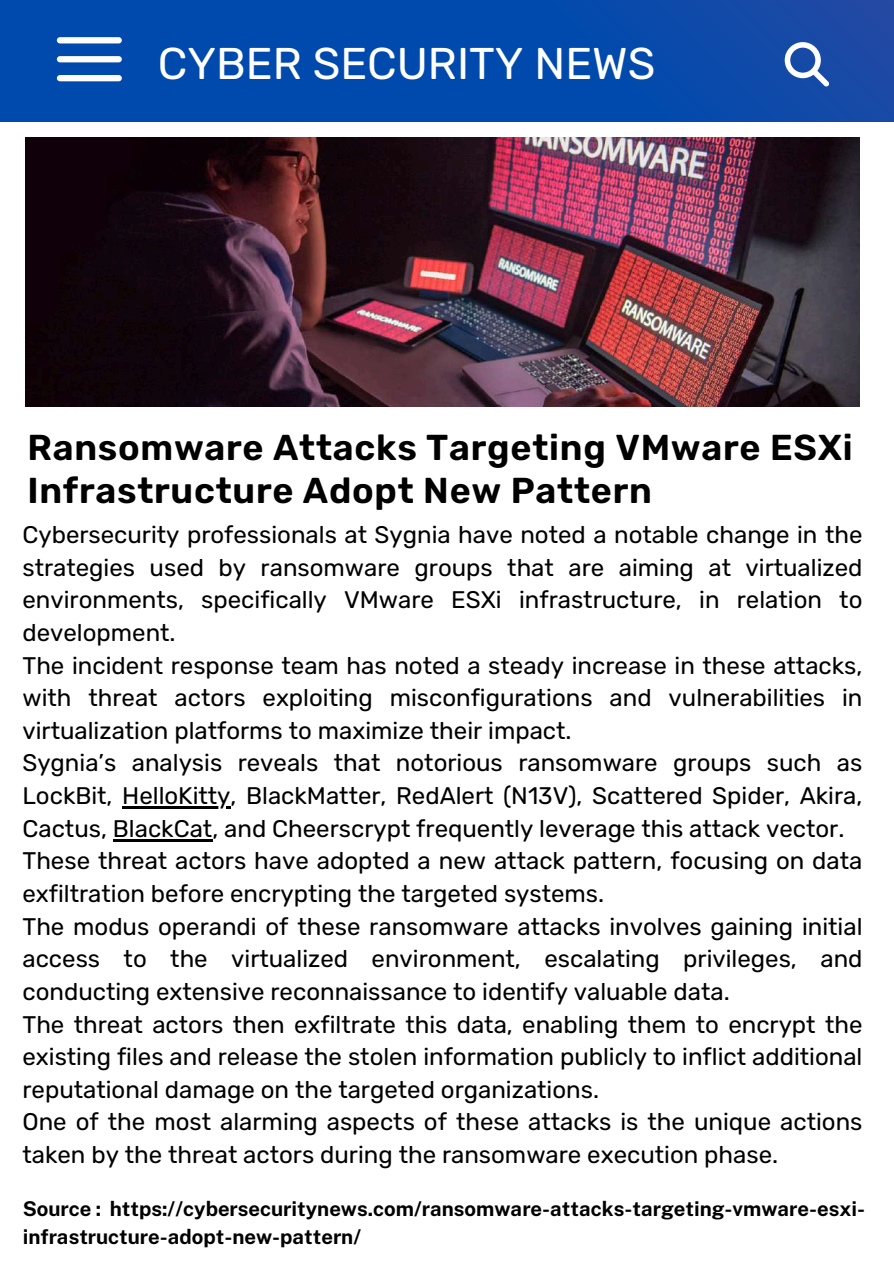
<style>
.page{position:relative;width:894px;height:1264px;background:#fff}
.page>*{position:absolute;margin:0;border:0;box-sizing:border-box;transform-origin:0 0}
.t1{font:44.4px "Rubik";color:#fff}
.t2{font:600 36px/42.8px "Rubik";letter-spacing:.02em;color:#000}
.t3{font:24px/32.7px "Rubik";color:#000}
.t4{font:700 20.4px/28.2px "Public Sans";color:#000}
</style>
<div class="page">
<img style="left:26px;top:138px;width:832px;height:268px">
<div style="left:0;top:0;width:893px;height:121px;background:linear-gradient(to right,#004aaf,#114aa8)"></div>
<div style="left:57px;top:37px;width:65px;height:6px;background:#fff;border-radius:3px"></div>
<div style="left:57px;top:56px;width:65px;height:6px;background:#fff;border-radius:3px"></div>
<div style="left:57px;top:75px;width:65px;height:6px;background:#fff;border-radius:3px"></div>
<svg style="left:784px;top:42px;width:45px;height:45px"></svg>
<hr style="left:122px;top:806px;width:108px;height:2px;background:#000">
<hr style="left:113px;top:839px;width:99px;height:2px;background:#000">
<h1 class="t1" style="left:158px;top:37px;width:499px">CYBER SECURITY NEWS</h1>
<h2 class="t2" style="left:27px;top:427px;width:826px">Ransomware Attacks Targeting VMware ESXi<br>Infrastructure Adopt New Pattern</h2>
<p class="t3" style="left:22px;top:518px;width:841px">Cybersecurity professionals at Sygnia have noted a notable change in the strategies used by ransomware groups that are aiming at virtualized environments, specifically VMware ESXi infrastructure, in relation to development.<br>The incident response team has noted a steady increase in these attacks, with threat actors exploiting misconfigurations and vulnerabilities in virtualization platforms to maximize their impact.<br>Sygnia’s analysis reveals that notorious ransomware groups such as LockBit, HelloKitty, BlackMatter, RedAlert (N13V), Scattered Spider, Akira, Cactus, BlackCat, and Cheerscrypt frequently leverage this attack vector.<br>These threat actors have adopted a new attack pattern, focusing on data exfiltration before encrypting the targeted systems.<br>The modus operandi of these ransomware attacks involves gaining initial access to the virtualized environment, escalating privileges, and conducting extensive reconnaissance to identify valuable data.<br>The threat actors then exfiltrate this data, enabling them to encrypt the existing files and release the stolen information publicly to inflict additional reputational damage on the targeted organizations.<br>One of the most alarming aspects of these attacks is the unique actions taken by the threat actors during the ransomware execution phase.</p>
<p class="t4" style="left:23px;top:1194px;width:843px">Source : https://cybersecuritynews.com/ransomware-attacks-targeting-vmware-esxi&shy;infrastructure-adopt-new-pattern/</p>
</div>
